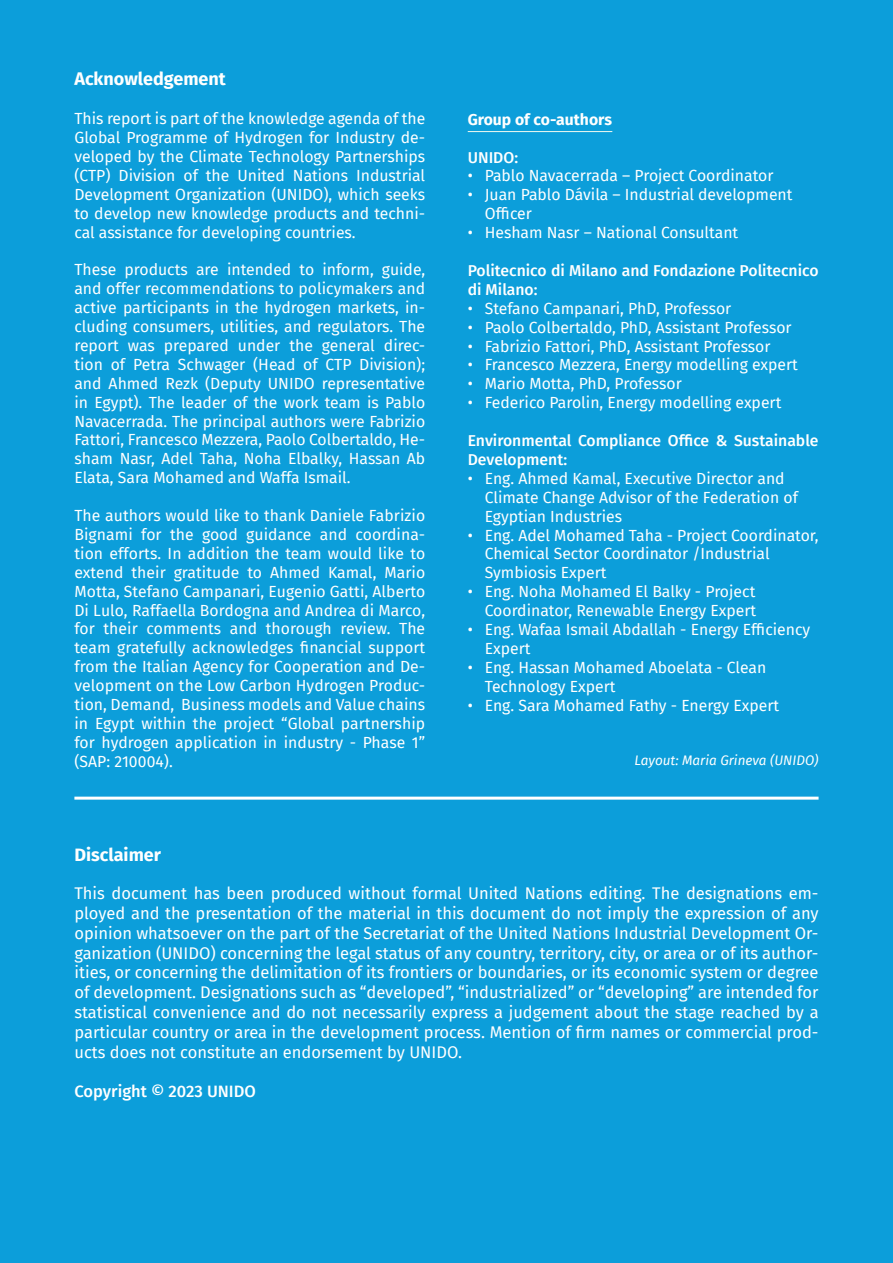
<style>
.page{position:relative;width:893px;height:1263px;background:#0c9eda}
.page>*{position:absolute;margin:0;border:0;box-sizing:border-box;transform-origin:0 0}
.t1{font:700 18px "Fira Sans";color:#fff}
.t2{font:16.5px/19.8px "Fira Sans";color:#fff;text-align:justify}
.t3{font:500 16.5px "Fira Sans";color:#fff}
.t4{font:15.75px/18.9px "Fira Sans";color:#fff}
.t5{font:500 15.75px/18.9px "Fira Sans";color:#fff}
.t6{font:700 15.75px "Fira Sans";color:#fff}
.t7{font:italic 13.5px "Fira Sans";color:#fff}
</style>
<div class="page">
<hr style="left:74px;top:797px;width:745px;height:3px;background:#fff">
<hr style="left:468px;top:131px;width:144px;height:1px;background:#f2faf0">
<p class="t1" style="left:74px;top:64px;width:153px">Acknowledgement</p>
<p class="t4" style="left:74px;top:109px;width:352px;text-align:justify">This report is part of the knowledge agenda of the Global Programme of Hydrogen for Industry de&shy;veloped by the Climate Technology Partnerships (CTP) Division of the United Nations Industrial Development Organization (UNIDO), which seeks to develop new knowledge products and techni&shy;cal assistance for developing countries.</p>
<p class="t4" style="left:74px;top:260px;width:352px;text-align:justify">These products are intended to inform, guide, and offer recommendations to policymakers and active participants in the hydrogen markets, in&shy;cluding consumers, utilities, and regulators. The report was prepared under the general direc&shy;tion of Petra Schwager (Head of CTP Division); and Ahmed Rezk (Deputy UNIDO representative in Egypt). The leader of the work team is Pablo Navacerrada. The principal authors were Fabrizio Fattori, Francesco Mezzera, Paolo Colbertaldo, He&shy;sham Nasr, Adel Taha, Noha Elbalky, Hassan Ab Elata, Sara Mohamed and Waffa Ismail.</p>
<p class="t4" style="left:74px;top:506px;width:352px;text-align:justify">The authors would like to thank Daniele Fabrizio Bignami for the good guidance and coordina&shy;tion efforts. In addition the team would like to extend their gratitude to Ahmed Kamal, Mario Motta, Stefano Campanari, Eugenio Gatti, Alberto Di Lulo, Raffaella Bordogna and Andrea di Marco, for their comments and thorough review. The team gratefully acknowledges financial support from the Italian Agency for Cooperation and De&shy;velopment on the Low Carbon Hydrogen Produc&shy;tion, Demand, Business models and Value chains in Egypt within the project “Global partnership for hydrogen application in industry - Phase 1” (SAP: 210004).</p>
<p class="t6" style="left:468px;top:106px;width:146px">Group of co-authors</p>
<p class="t5" style="left:468px;top:147px;width:52px">UNIDO:</p>
<p class="t4" style="left:468px;top:166px;width:307px">• Pablo Navacerrada – Project Coordinator</p>
<p class="t4" style="left:485px;top:185px;width:309px;text-indent:-17px">• Juan Pablo Dávila – Industrial development<br>Officer</p>
<p class="t4" style="left:468px;top:223px;width:272px">• Hesham Nasr – National Consultant</p>
<p class="t5" style="left:468px;top:260px;width:352px">Politecnico di Milano and Fondazione Politecnico di Milano:</p>
<p class="t4" style="left:468px;top:298px;width:265px">• Stefano Campanari, PhD, Professor</p>
<p class="t4" style="left:468px;top:317px;width:325px">• Paolo Colbertaldo, PhD, Assistant Professor</p>
<p class="t4" style="left:468px;top:336px;width:304px">• Fabrizio Fattori, PhD, Assistant Professor</p>
<p class="t4" style="left:468px;top:355px;width:332px">• Francesco Mezzera, Energy modelling expert</p>
<p class="t4" style="left:468px;top:374px;width:215px">• Mario Motta, PhD, Professor</p>
<p class="t4" style="left:468px;top:393px;width:315px">• Federico Parolin, Energy modelling expert</p>
<p class="t5" style="left:468px;top:430px;width:352px">Environmental Compliance Office &amp; Sustainable<br>Development:</p>
<p class="t4" style="left:485px;top:468px;width:315px;text-indent:-17px">• Eng. Ahmed Kamal, Executive Director and<br>Climate Change Advisor of the Federation of<br>Egyptian Industries</p>
<p class="t4" style="left:485px;top:525px;width:335px;text-indent:-17px">• Eng. Adel Mohamed Taha - Project Coordinator,<br>Chemical Sector Coordinator /Industrial<br>Symbiosis Expert</p>
<p class="t4" style="left:468px;top:582px;width:290px;text-align:right">• Eng. Noha Mohamed El Balky - Project<br>Coordinator, Renewable Energy Expert</p>
<p class="t4" style="left:485px;top:620px;width:327px;text-indent:-17px">• Eng. Wafaa Ismail Abdallah - Energy Efficiency<br>Expert</p>
<p class="t4" style="left:485px;top:657px;width:283px;text-indent:-17px">• Eng. Hassan Mohamed Aboelata - Clean<br>Technology Expert</p>
<p class="t4" style="left:468px;top:695px;width:313px">• Eng. Sara Mohamed Fathy - Energy Expert</p>
<p class="t7" style="left:635px;top:750px;width:185px">Layout: Maria Grineva (UNIDO)</p>
<p class="t1" style="left:74px;top:840px;width:88px">Disclaimer</p>
<p class="t2" style="left:74px;top:883px;width:746px">This document has been produced without formal United Nations editing. The designations em&shy;ployed and the presentation of the material in this document do not imply the expression of any opinion whatsoever on the part of the Secretariat of the United Nations Industrial Development Or&shy;ganization (UNIDO) concerning the legal status of any country, territory, city, or area or of its author&shy;ities, or concerning the delimitation of its frontiers or boundaries, or its economic system or degree of development. Designations such as “developed”, “industrialized” or “developing” are intended for statistical convenience and do not necessarily express a judgement about the stage reached by a particular country or area in the development process. Mention of firm names or commercial prod&shy;ucts does not constitute an endorsement by UNIDO.</p>
<p class="t3" style="left:74px;top:1078px;width:183px">Copyright © 2023 UNIDO</p>
</div>
